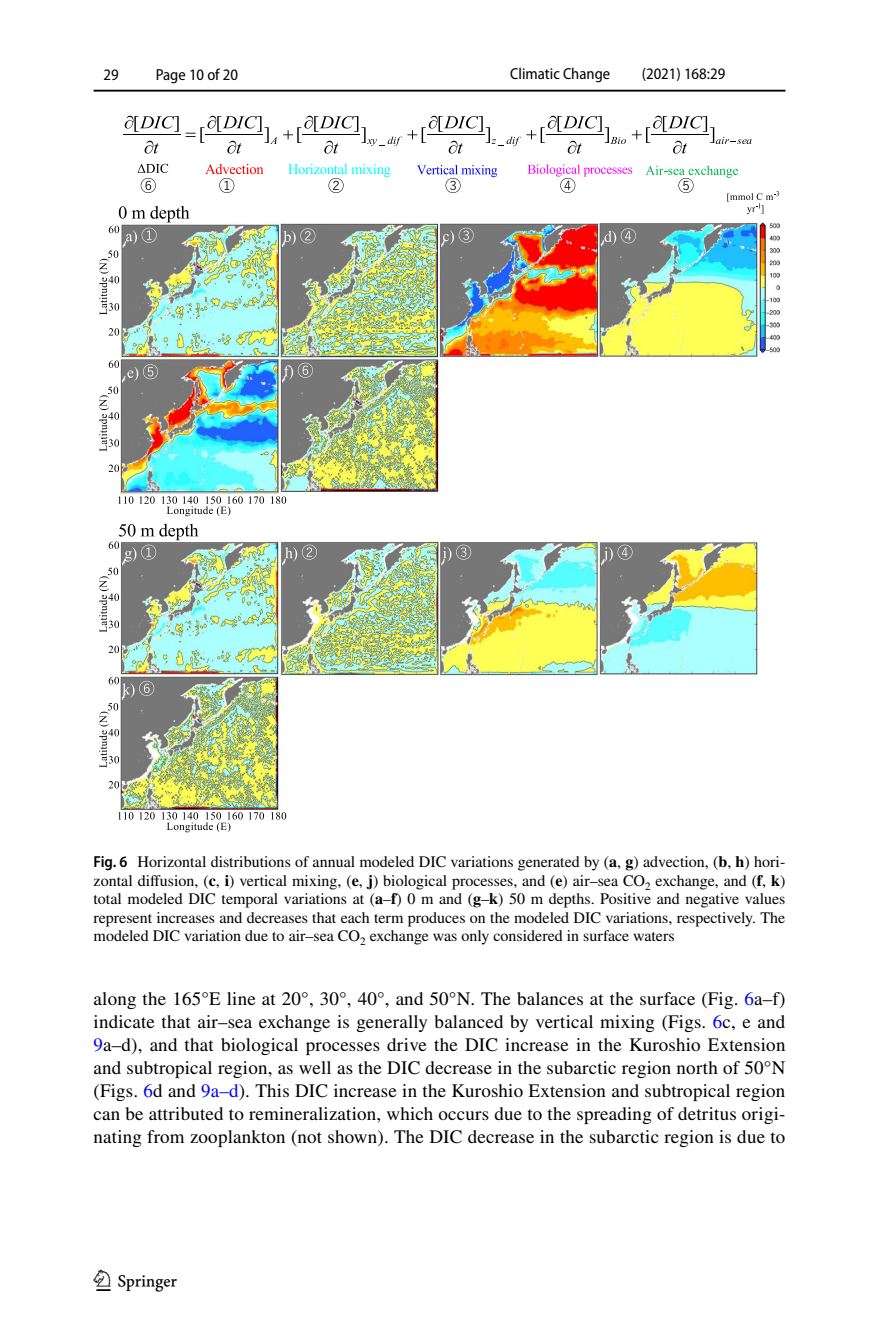
<style>
.page{position:relative;width:879px;height:1333px;background:#fff}
.page>*{position:absolute;margin:0;border:0;box-sizing:border-box;transform-origin:0 0}
.t1{font:30px "Springnew Regular 4";color:#000}
.t2{font:19px/23px "STIX";letter-spacing:.01em;color:#000;text-align:justify}
.t3{font:16px/18.4px "STIX";color:#000;text-align:justify}
.t4{font:semi-condensed 16px "Myriad Pro";color:#000}
.s1{font-family:"Myriad Pro";font-weight:600;font-stretch:semi-condensed}
.s2{font-weight:700}
.s3{color:#00f}
</style>
<div class="page">
<hr style="left:94px;top:90px;width:691px;height:2px;background:#000">
<img style="left:121px;top:222px;width:659px;height:587px">
<svg style="left:284px;top:363px;width:29px;height:16px"></svg>
<svg style="left:443px;top:228px;width:31px;height:16px"></svg>
<svg style="left:603px;top:544px;width:29px;height:17px"></svg>
<svg style="left:127px;top:364px;width:31px;height:17px"></svg>
<svg style="left:604px;top:228px;width:32px;height:17px"></svg>
<svg style="left:443px;top:544px;width:28px;height:17px"></svg>
<hr style="left:123px;top:134px;width:57px;height:1px;background:#000">
<svg style="left:145px;top:141px;width:14px;height:12px"></svg>
<svg style="left:632px;top:116px;width:119px;height:37px"></svg>
<svg style="left:186px;top:116px;width:91px;height:37px"></svg>
<svg style="left:125px;top:116px;width:54px;height:16px"></svg>
<svg style="left:283px;top:116px;width:343px;height:37px"></svg>
<svg style="left:205px;top:164px;width:58px;height:29px"></svg>
<svg style="left:288px;top:164px;width:102px;height:29px"></svg>
<svg style="left:417px;top:165px;width:80px;height:28px"></svg>
<svg style="left:527px;top:164px;width:105px;height:29px"></svg>
<svg style="left:645px;top:166px;width:134px;height:48px"></svg>
<svg style="left:137px;top:164px;width:31px;height:29px"></svg>
<svg style="left:109px;top:360px;width:10px;height:8px"></svg>
<svg style="left:108px;top:464px;width:11px;height:8px"></svg>
<svg style="left:99px;top:386px;width:20px;height:65px"></svg>
<svg style="left:109px;top:206px;width:80px;height:38px"></svg>
<svg style="left:109px;top:328px;width:10px;height:7px"></svg>
<svg style="left:99px;top:250px;width:20px;height:65px"></svg>
<svg style="left:109px;top:523px;width:89px;height:38px"></svg>
<svg style="left:108px;top:645px;width:11px;height:8px"></svg>
<svg style="left:99px;top:567px;width:20px;height:65px"></svg>
<svg style="left:118px;top:812px;width:15px;height:7px"></svg>
<svg style="left:139px;top:812px;width:16px;height:7px"></svg>
<svg style="left:249px;top:812px;width:15px;height:7px"></svg>
<svg style="left:271px;top:812px;width:15px;height:7px"></svg>
<svg style="left:162px;top:812px;width:81px;height:20px"></svg>
<svg style="left:118px;top:496px;width:15px;height:8px"></svg>
<svg style="left:139px;top:496px;width:16px;height:8px"></svg>
<svg style="left:249px;top:496px;width:15px;height:8px"></svg>
<svg style="left:271px;top:496px;width:15px;height:8px"></svg>
<svg style="left:162px;top:496px;width:81px;height:20px"></svg>
<svg style="left:283px;top:228px;width:32px;height:17px"></svg>
<svg style="left:285px;top:544px;width:32px;height:17px"></svg>
<svg style="left:109px;top:676px;width:45px;height:21px"></svg>
<svg style="left:108px;top:781px;width:11px;height:7px"></svg>
<svg style="left:99px;top:703px;width:20px;height:64px"></svg>
<p class="t4" style="left:103px;top:66px;width:17px">29</p>
<p class="t4" style="left:156px;top:66px;width:84px">Page 10 of 20</p>
<p class="t4" style="left:510px;top:65px;width:102px">Climatic Change</p>
<p class="t4" style="left:642px;top:65px;width:85px">(2021) 168:29</p>
<p class="t3" style="left:94px;top:853px;width:693px"><span class="s1">Fig. 6</span> Horizontal distributions of annual modeled DIC variations generated by (<span class="s2">a</span>, <span class="s2">g</span>) advection, (<span class="s2">b</span>, <span class="s2">h</span>) hori&shy;zontal diffusion, (<span class="s2">c</span>, <span class="s2">i</span>) vertical mixing, (<span class="s2">e</span>, <span class="s2">j</span>) biological processes, and (<span class="s2">e</span>) air–sea CO<sub>2</sub> exchange, and (<span class="s2">f</span>, <span class="s2">k</span>) total modeled DIC temporal variations at (<span class="s2">a</span>–<span class="s2">f</span>) 0 m and (<span class="s2">g</span>–<span class="s2">k</span>) 50 m depths. Positive and negative values represent increases and decreases that each term produces on the modeled DIC variations, respectively. The modeled DIC variation due to air–sea CO<sub>2</sub> exchange was only considered in surface waters</p>
<p class="t2" style="left:94px;top:988px;width:693px">along the 165°E line at 20°, 30°, 40°, and 50°N. The balances at the surface (Fig. <span class="s3">6</span>a–f) indicate that air–sea exchange is generally balanced by vertical mixing (Figs. <span class="s3">6</span>c, e and <span class="s3">9</span>a–d), and that biological processes drive the DIC increase in the Kuroshio Extension and subtropical region, as well as the DIC decrease in the subarctic region north of 50°N (Figs. <span class="s3">6</span>d and <span class="s3">9a–d</span>). This DIC increase in the Kuroshio Extension and subtropical region can be attributed to remineralization, which occurs due to the spreading of detritus origi&shy;nating from zooplankton (not shown). The DIC decrease in the subarctic region is due to</p>
<h1 class="t1" style="left:96px;top:1269px;width:83px">1 3</h1>
</div>
